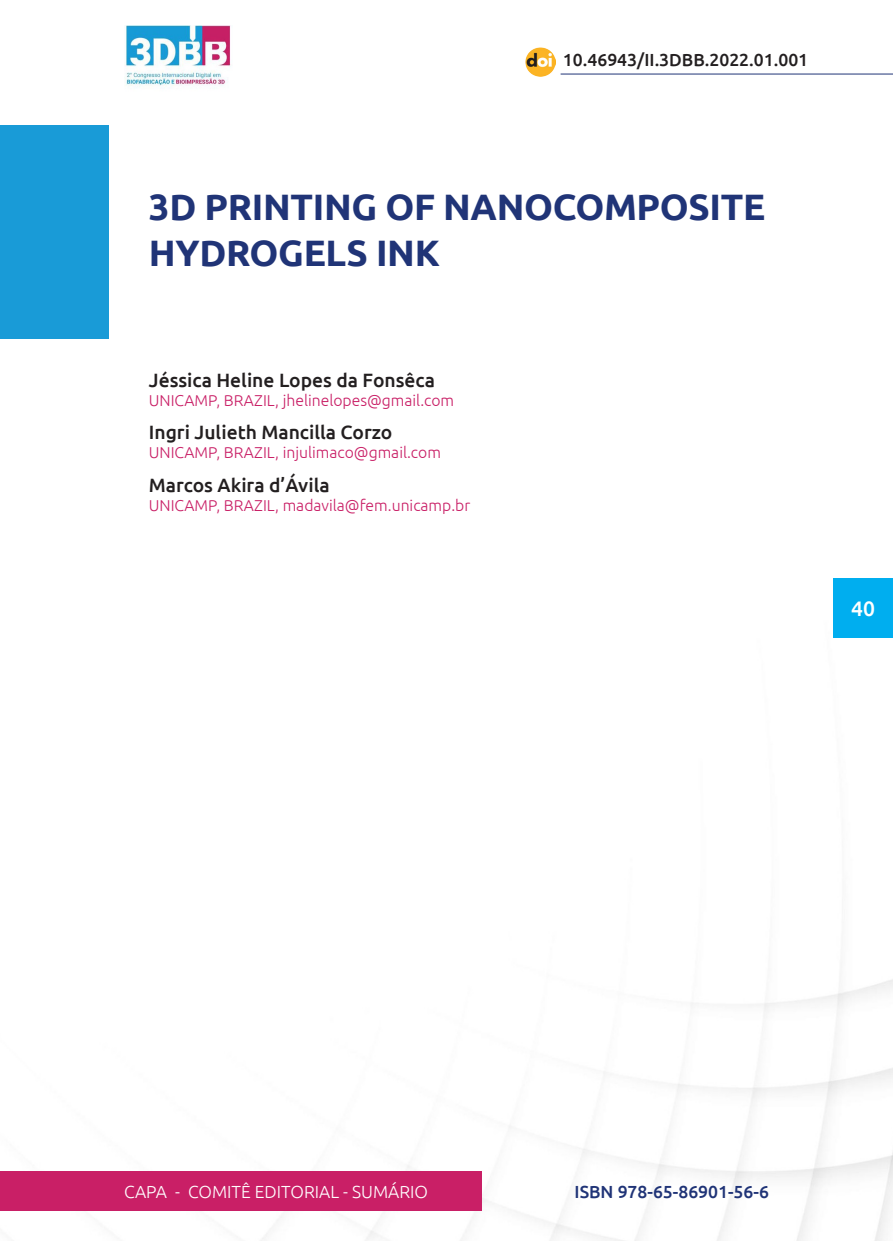
<style>
.page{position:relative;width:893px;height:1241px;background:#fff}
.page>*{position:absolute;margin:0;border:0;box-sizing:border-box;transform-origin:0 0}
._0_TITULO{font:700 36.75px/45.5px "Ubuntu";letter-spacing:-.01em;color:#203477}
.t1{font:500 21px "Ubuntu";color:#fff}
._1_AUTOR_ESQ{font:500 19.25px "Ubuntu";color:#231f20}
.t2{font:500 17.5px "Ubuntu";color:#231f20}
.t3{font:300 17.5px "Ubuntu";color:#fff}
.t4{font:500 17.5px "Ubuntu";color:#203477}
._3_FORMACAO{font:300 15.75px "Ubuntu";color:#c91f66}
</style>
<div class="page">
<img style="left:0;top:637px;width:893px;height:603px">
<div style="left:0;top:1171px;width:481px;height:39px;background:#c91f66"></div>
<img style="left:125px;top:26px;width:106px;height:62px">
<div style="left:1px;top:125px;width:108px;height:213px;background:#199bd7"></div>
<hr style="left:561px;top:74px;width:332px;height:1px;background:#203477">
<div style="left:833px;top:578px;width:60px;height:59px;background:#00aeef"></div>
<img style="left:526px;top:47px;width:30px;height:30px">
<p class="t2" style="left:563px;top:49px;width:247px">10.46943/II.3DBB.2022.01.001</p>
<p class="_0_TITULO" style="left:149px;top:184px;width:618px">3D PRINTING OF NANOCOMPOSITE<br>HYDROGELS INK</p>
<p class="_1_AUTOR_ESQ" style="left:149px;top:367px;width:288px">Jéssica Heline Lopes da Fonsêca</p>
<p class="_3_FORMACAO" style="left:149px;top:390px;width:307px">UNICAMP, BRAZIL, jhelinelopes@gmail.com</p>
<p class="_1_AUTOR_ESQ" style="left:149px;top:420px;width:245px">Ingri Julieth Mancilla Corzo</p>
<p class="_3_FORMACAO" style="left:149px;top:443px;width:294px">UNICAMP, BRAZIL, injulimaco@gmail.com</p>
<p class="_1_AUTOR_ESQ" style="left:149px;top:472px;width:182px">Marcos Akira d’Ávila</p>
<p class="_3_FORMACAO" style="left:149px;top:495px;width:323px">UNICAMP, BRAZIL, madavila@fem.unicamp.br</p>
<p class="t1" style="left:851px;top:595px;width:25px">40</p>
<p class="t3" style="left:124px;top:1181px;width:306px">CAPA - COMITÊ EDITORIAL - SUMÁRIO</p>
<p class="t4" style="left:575px;top:1180px;width:196px">ISBN 978-65-86901-56-6</p>
</div>
